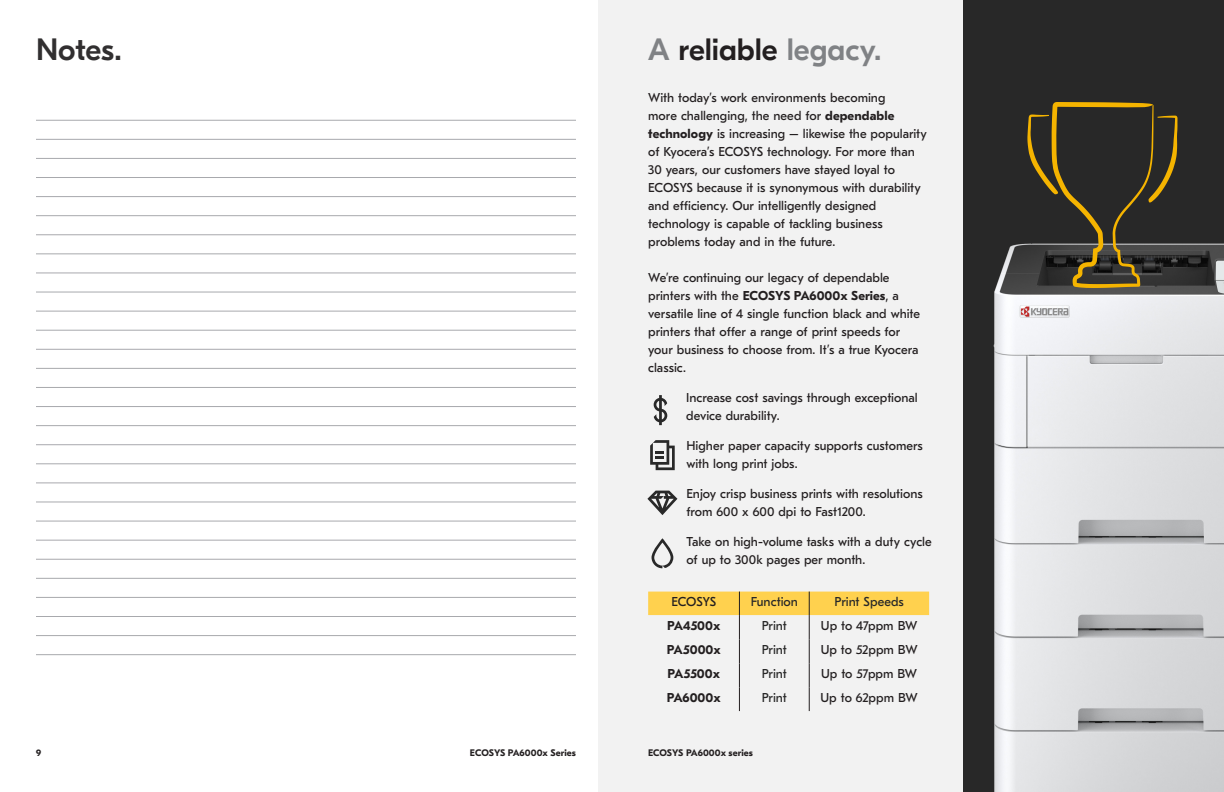
<style>
.page{position:relative;width:1224px;height:792px;background:#fff}
.page>*{position:absolute;margin:0;border:0;box-sizing:border-box;transform-origin:0 0}
.Title_-_Medium{font:500 30.8px "GT Eesti Pro Display";color:#808285}
.Title_-_Medium-2{font:500 30.8px "GT Eesti Pro Display";letter-spacing:-.005em;color:#312f30}
.Paragraph_-_Regular{font:12.9px/18px "GT Eesti Pro Text";color:#231f20}
.Title_-_Medium-3{font:12.9px "GT Eesti Pro Text";letter-spacing:-.005em;color:#282828}
.Paragraph_-_Regular-2{font:700 12.9px "GT Eesti Pro Text";color:#231f20}
.Footer{font:700 9.5px "GT Eesti Pro Text";letter-spacing:.005em;color:#231f20}
.s1{color:#231f20}
.s2{font-weight:700}
.s3{color:#fff}
</style>
<div class="page">
<div style="left:598px;top:0;width:450px;height:792px;background:#f2f2f2"></div>
<div style="left:963px;top:0;width:261px;height:792px;background:#282828"></div>
<img style="left:993px;top:243px;width:231px;height:549px">
<svg style="left:1027px;top:102px;width:151px;height:186px"></svg>
<svg style="left:654px;top:395px;width:13px;height:30px"></svg>
<svg style="left:650px;top:440px;width:25px;height:30px"></svg>
<svg style="left:647px;top:491px;width:30px;height:24px"></svg>
<svg style="left:652px;top:538px;width:21px;height:30px"></svg>
<hr style="left:36px;top:406px;width:540px;height:1px;background:#a8a9ad">
<hr style="left:36px;top:254px;width:540px;height:1px;background:#a8a9ad">
<hr style="left:36px;top:559px;width:540px;height:1px;background:#a8a9ad">
<hr style="left:36px;top:177px;width:540px;height:1px;background:#a8a9ad">
<hr style="left:36px;top:483px;width:540px;height:1px;background:#a8a9ad">
<hr style="left:36px;top:330px;width:540px;height:1px;background:#a8a9ad">
<hr style="left:36px;top:635px;width:540px;height:1px;background:#a8a9ad">
<hr style="left:36px;top:139px;width:540px;height:1px;background:#a8a9ad">
<hr style="left:36px;top:444px;width:540px;height:1px;background:#a8a9ad">
<hr style="left:36px;top:292px;width:540px;height:1px;background:#a8a9ad">
<hr style="left:36px;top:597px;width:540px;height:1px;background:#a8a9ad">
<hr style="left:36px;top:215px;width:540px;height:1px;background:#a8a9ad">
<hr style="left:36px;top:521px;width:540px;height:1px;background:#a8a9ad">
<hr style="left:36px;top:368px;width:540px;height:1px;background:#a8a9ad">
<hr style="left:36px;top:120px;width:540px;height:1px;background:#a8a9ad">
<hr style="left:36px;top:425px;width:540px;height:1px;background:#a8a9ad">
<hr style="left:36px;top:273px;width:540px;height:1px;background:#a8a9ad">
<hr style="left:36px;top:578px;width:540px;height:1px;background:#a8a9ad">
<hr style="left:36px;top:196px;width:540px;height:1px;background:#a8a9ad">
<hr style="left:36px;top:502px;width:540px;height:1px;background:#a8a9ad">
<hr style="left:36px;top:349px;width:540px;height:1px;background:#a8a9ad">
<hr style="left:36px;top:654px;width:540px;height:1px;background:#a8a9ad">
<hr style="left:36px;top:158px;width:540px;height:1px;background:#a8a9ad">
<hr style="left:36px;top:464px;width:540px;height:1px;background:#a8a9ad">
<hr style="left:36px;top:311px;width:540px;height:1px;background:#a8a9ad">
<hr style="left:36px;top:616px;width:540px;height:1px;background:#a8a9ad">
<hr style="left:36px;top:235px;width:540px;height:1px;background:#a8a9ad">
<hr style="left:36px;top:540px;width:540px;height:1px;background:#a8a9ad">
<hr style="left:36px;top:387px;width:540px;height:1px;background:#a8a9ad">
<svg style="left:648px;top:592px;width:281px;height:119px"></svg>
<p class="Title_-_Medium-2" style="left:36px;top:33px;width:87px">Notes.</p>
<p class="Footer" style="left:36px;top:748px;width:7px">9</p>
<p class="Title_-_Medium" style="left:648px;top:33px;width:235px">A <span class="s1">reliable</span> legacy.</p>
<p class="Paragraph_-_Regular" style="left:648px;top:89px;width:280px">With today’s work environments becoming<br>more challenging, the need for <span class="s2">dependable technology</span> is increasing – likewise the popularity of Kyocera’s ECOSYS technology. For more than 30 years, our customers have stayed loyal to ECOSYS because it is synonymous with durability and efficiency. Our intelligently designed technology is capable of tackling business problems today and in the future.</p>
<p class="Paragraph_-_Regular" style="left:648px;top:269px;width:274px">We’re continuing our legacy of dependable printers with the <span class="s2">ECOSYS PA6000x Series</span>, a versatile line of 4 single function black and white printers that offer a range of print speeds for your business to choose from. It’s a true Kyocera classic.</p>
<p class="Paragraph_-_Regular" style="left:686px;top:389px;width:233px">Increase cost savings through exceptional device durability.</p>
<p class="Paragraph_-_Regular" style="left:686px;top:437px;width:238px">Higher paper capacity supports customers with long print jobs.</p>
<p class="Paragraph_-_Regular" style="left:686px;top:485px;width:238px">Enjoy crisp business prints with resolutions from 600 x 600 dpi to Fast1200.</p>
<p class="Paragraph_-_Regular" style="left:686px;top:533px;width:247px">Take on high-volume tasks with a duty cycle of up to 300k pages per month.</p>
<p class="Paragraph_-_Regular" style="left:671px;top:593px;width:46px">ECOSYS</p>
<p class="Title_-_Medium-3" style="left:751px;top:594px;width:49px">Function</p>
<p class="Title_-_Medium-3" style="left:834px;top:594px;width:71px">Print Speeds</p>
<p class="Paragraph_-_Regular-2" style="left:667px;top:619px;width:55px">PA4500x</p>
<p class="Title_-_Medium-3" style="left:762px;top:618px;width:27px">Print</p>
<p class="Paragraph_-_Regular" style="left:821px;top:617px;width:98px">Up to 47ppm BW</p>
<p class="Paragraph_-_Regular-2" style="left:667px;top:643px;width:55px">PA5000x</p>
<p class="Title_-_Medium-3" style="left:762px;top:642px;width:27px">Print</p>
<p class="Paragraph_-_Regular" style="left:821px;top:641px;width:98px">Up to 52ppm BW</p>
<p class="Paragraph_-_Regular-2" style="left:668px;top:667px;width:54px">PA5500x</p>
<p class="Title_-_Medium-3" style="left:762px;top:666px;width:27px">Print</p>
<p class="Paragraph_-_Regular" style="left:821px;top:665px;width:98px">Up to 57ppm BW</p>
<p class="Paragraph_-_Regular-2" style="left:667px;top:691px;width:55px">PA6000x</p>
<p class="Title_-_Medium-3" style="left:762px;top:690px;width:27px">Print</p>
<p class="Paragraph_-_Regular" style="left:821px;top:689px;width:99px">Up to 62ppm BW</p>
<p class="Footer" style="left:470px;top:748px;width:108px">ECOSYS PA6000x Series</p>
<p class="Footer" style="left:648px;top:748px;width:106px"><span class="s3">7</span>ECOSYS PA6000x series</p>
</div>
